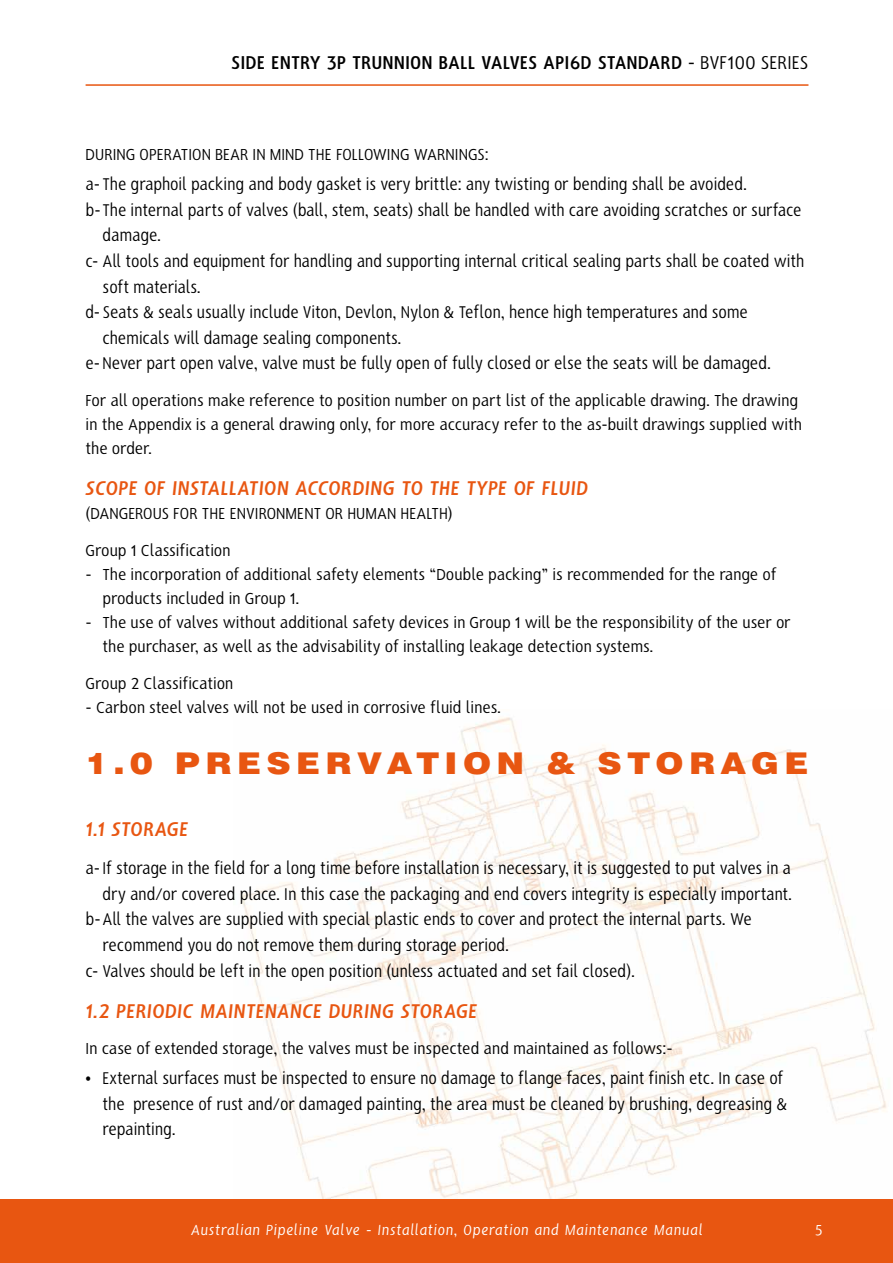
<style>
.page{position:relative;width:893px;height:1263px;background:#fff}
.page>*{position:absolute;margin:0;border:0;box-sizing:border-box;transform-origin:0 0}
.t1{font:900 30px "Swiss 721 BT";letter-spacing:.16em;color:#e85611;scale:1.14 1}
.t2{font:italic 700 22.5px "HS Sans";letter-spacing:.005em;color:#e85611}
.t3{font:700 21px "HS Sans";color:#000}
.t4{font:19.2px/25.7px "HS Sans";letter-spacing:-.005em;color:#000;scale:.94 1}
.t5{font:18px/24px "HS Sans";color:#000}
.t6{font:italic 16.5px "HS Sans";letter-spacing:.035em;color:#fff}
.t7{font:16.5px "HS Sans";color:#fff}
.s1{font-weight:400}
</style>
<div class="page">
<img style="left:241px;top:717px;width:646px;height:482px">
<div style="left:0;top:1199px;width:893px;height:64px;background:#e85611"></div>
<hr style="left:86px;top:84px;width:722px;height:2px;background:#e85611">
<p class="t3" style="left:231px;top:51px;width:579px">SIDE ENTRY 3P TRUNNION BALL VALVES API6D STANDARD <span class="s1">- BVF100 SERIES</span></p>
<p class="t5" style="left:86px;top:143px;width:405px">DURING OPERATION BEAR IN MIND THE FOLLOWING WARNINGS:</p>
<p class="t4" style="left:86px;top:172px;width:705px">a- The graphoil packing and body gasket is very brittle: any twisting or bending shall be avoided.</p>
<p class="t4" style="left:86px;top:197px;width:763px">b- The internal parts of valves (ball, stem, seats) shall be handled with care avoiding scratches or surface</p>
<p class="t4" style="left:103px;top:223px;width:64px">damage.</p>
<p class="t4" style="left:86px;top:249px;width:766px">c- All tools and equipment for handling and supporting internal critical sealing parts shall be coated with</p>
<p class="t4" style="left:103px;top:274px;width:106px">soft materials.</p>
<p class="t4" style="left:86px;top:300px;width:706px">d- Seats &amp; seals usually include Viton, Devlon, Nylon &amp; Teflon, hence high temperatures and some</p>
<p class="t4" style="left:103px;top:325px;width:319px">chemicals will damage sealing components.</p>
<p class="t4" style="left:86px;top:351px;width:731px">e-Never part open valve, valve must be fully open of fully closed or else the seats will be damaged.</p>
<p class="t5" style="left:86px;top:389px;width:718px">For all operations make reference to position number on part list of the applicable drawing. The drawing in the Appendix is a general drawing only, for more accuracy refer to the as-built drawings supplied with the order.</p>
<p class="t2" style="left:86px;top:476px;width:504px">SCOPE OF INSTALLATION ACCORDING TO THE TYPE OF FLUID</p>
<p class="t5" style="left:86px;top:495px;width:369px;line-height:36.8px">(DANGEROUS FOR THE ENVIRONMENT OR HUMAN HEALTH)<br>Group 1 Classification</p>
<p class="t5" style="left:103px;top:563px;width:675px;text-indent:-17px">- The incorporation of additional safety elements “Double packing” is recommended for the range of products included in Group 1.</p>
<p class="t5" style="left:103px;top:611px;width:690px;text-indent:-17px">- The use of valves without additional safety devices in Group 1 will be the responsibility of the user or the purchaser, as well as the advisability of installing leakage detection systems.</p>
<p class="t5" style="left:86px;top:671px;width:149px">Group 2 Classification</p>
<p class="t5" style="left:86px;top:695px;width:417px">- Carbon steel valves will not be used in corrosive fluid lines.</p>
<h1 class="t1" style="left:86px;top:745px;width:636px">1.0 PRESERVATION &amp; STORAGE</h1>
<p class="t2" style="left:86px;top:817px;width:105px">1.1 STORAGE</p>
<p class="t4" style="left:86px;top:856px;width:752px">a-If storage in the field for a long time before installation is necessary, it is suggested to put valves in a</p>
<p class="t4" style="left:103px;top:881px;width:735px">dry and/or covered place. In this case the packaging and end covers integrity is especially important.</p>
<p class="t4" style="left:86px;top:907px;width:710px">b-All the valves are supplied with special plastic ends to cover and protect the internal parts. We</p>
<p class="t4" style="left:103px;top:932px;width:434px">recommend you do not remove them during storage period.</p>
<p class="t4" style="left:86px;top:958px;width:586px">c- Valves should be left in the open position (unless actuated and set fail closed).</p>
<p class="t2" style="left:86px;top:999px;width:394px">1.2 PERIODIC MAINTENANCE DURING STORAGE</p>
<p class="t5" style="left:86px;top:1037px;width:589px">In case of extended storage, the valves must be inspected and maintained as follows:-</p>
<p class="t4" style="left:103px;top:1066px;width:730px;text-indent:-17px">• External surfaces must be inspected to ensure no damage to flange faces, paint finish etc. In case of the presence of rust and/or damaged painting, the area must be cleaned by brushing, degreasing &amp; repainting.</p>
<p class="t6" style="left:191px;top:1222px;width:513px">Australian Pipeline Valve - Installation, Operation and Maintenance Manual</p>
<p class="t7" style="left:815px;top:1222px;width:9px">5</p>
</div>
